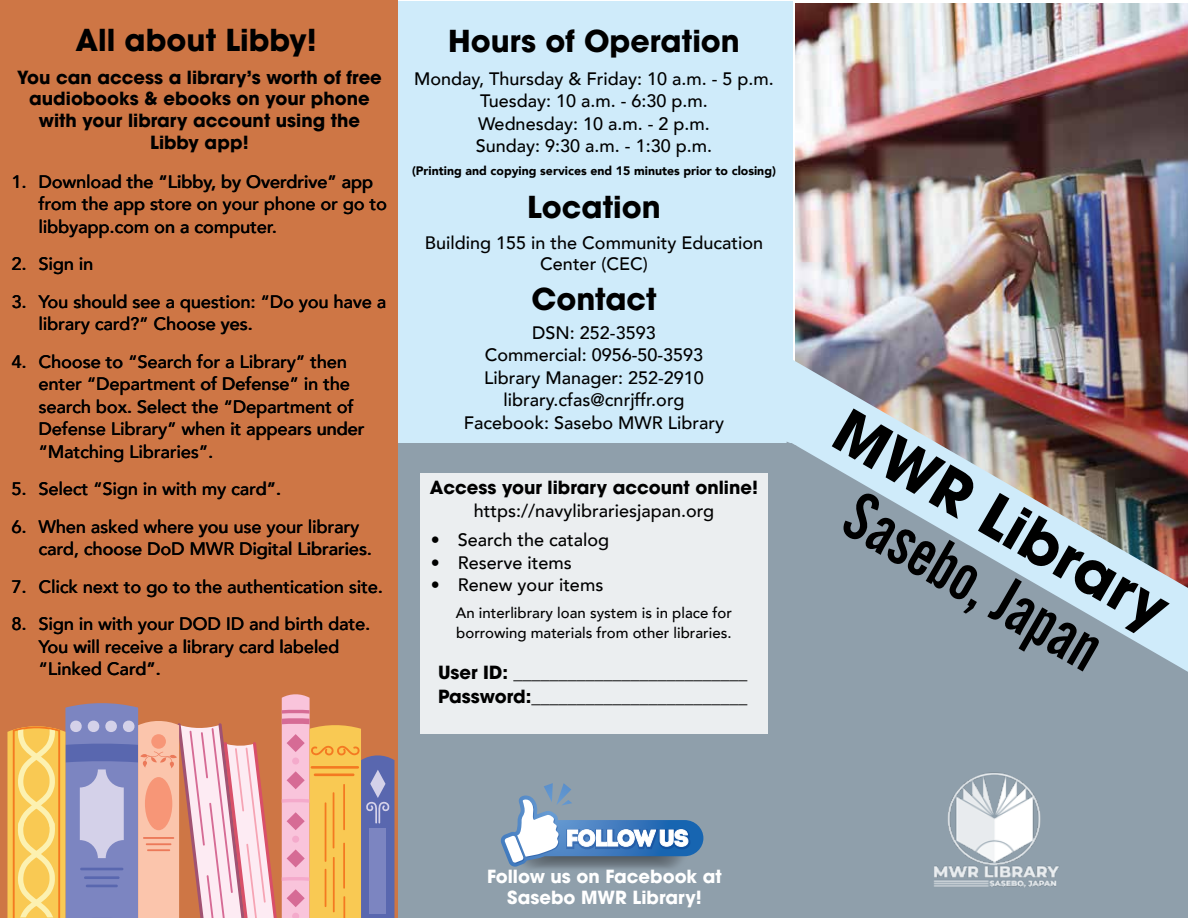
<style>
.page{position:relative;width:1188px;height:918px;background:#fff}
.page>*{position:absolute;margin:0;border:0;box-sizing:border-box;transform-origin:0 0}
.t1{font:700 30px "ITC Avant Garde Pro";color:#000}
.t2{font:500 18px/22.5px "Avenir";color:#000}
.t3{font:700 18px/21.6px "ITC Avant Garde Pro";color:#000}
.t4{font:700 18px/21.6px "ITC Avant Garde Pro";color:#fff;text-align:center}
.t5{font:500 15px/19.5px "Avenir";color:#000}
.t6{font:900 12.3px "Avenir";color:#000}
</style>
<div class="page">
<div style="left:398px;top:442px;width:790px;height:476px;background:#8f9fab"></div>
<img style="left:795px;top:3px;width:393px;height:310px">
<div style="left:398px;top:1px;width:394px;height:441px;background:#cfebfa"></div>
<img style="left:676px;top:313px;width:512px;height:359px">
<img style="left:832px;top:408px;width:338px;height:263px">
<div style="left:420px;top:473px;width:348px;height:261px;background:#ebeef0"></div>
<img style="left:934px;top:772px;width:125px;height:116px">
<div style="left:0;top:0;width:398px;height:918px;background:#ce7645"></div>
<svg style="left:7px;top:694px;width:387px;height:223px"></svg>
<div style="left:151px;top:734px;width:15px;height:15px;background:#f79677;border-radius:50%"></div>
<div style="left:145px;top:777px;width:27px;height:53px;background:#f79677;border-radius:50%"></div>
<hr style="left:143px;top:837px;width:31px;height:2px;background:#ec7959">
<hr style="left:146px;top:843px;width:25px;height:2px;background:#ec7959">
<hr style="left:147px;top:849px;width:23px;height:2px;background:#ec7959">
<svg style="left:501px;top:783px;width:202px;height:86px"></svg>
<h1 class="t1" style="left:75px;top:20px;width:243px">All about Libby!</h1>
<p class="t3" style="left:17px;top:66px;width:366px;text-align:center">You can access a library’s worth of free audiobooks &amp; ebooks on your phone with your library account using the<br>Libby app!</p>
<p class="t2" style="left:39px;top:169px;width:350px;text-indent:-27px">1. Download the “Libby, by Overdrive” app from the app store on your phone or go to libbyapp.com on a computer.</p>
<p class="t2" style="left:12px;top:252px;width:83px">2. Sign in</p>
<p class="t2" style="left:39px;top:289px;width:349px;text-indent:-27px">3. You should see a question: “Do you have a library card?” Choose yes.</p>
<p class="t2" style="left:39px;top:349px;width:327px;text-indent:-27px">4. Choose to “Search for a Library” then enter “Department of Defense” in the search box. Select the “Department of Defense Library” when it appears under “Matching Libraries”.</p>
<p class="t2" style="left:12px;top:477px;width:271px">5. Select “Sign in with my card”.</p>
<p class="t2" style="left:39px;top:514px;width:335px;text-indent:-27px">6. When asked where you use your library card, choose DoD MWR Digital Libraries.</p>
<p class="t2" style="left:12px;top:574px;width:373px">7. Click next to go to the authentication site.</p>
<p class="t2" style="left:39px;top:612px;width:333px;text-indent:-27px">8. Sign in with your DOD ID and birth date.<br>You will receive a library card labeled “Linked Card”.</p>
<h1 class="t1" style="left:448px;top:21px;width:293px">Hours of Operation</h1>
<p class="t2" style="left:414px;top:66px;width:361px;text-align:center">Monday, Thursday &amp; Friday: 10 a.m. - 5 p.m.<br>Tuesday: 10 a.m. - 6:30 p.m.<br>Wednesday: 10 a.m. - 2 p.m.<br>Sunday: 9:30 a.m. - 1:30 p.m.</p>
<p class="t6" style="left:412px;top:160px;width:365px">(Printing and copying services end 15 minutes prior to closing)</p>
<h1 class="t1" style="left:527px;top:187px;width:135px">Location</h1>
<p class="t2" style="left:425px;top:231px;width:340px;line-height:21px;text-align:center">Building 155 in the Community Education<br>Center (CEC)</p>
<h1 class="t1" style="left:531px;top:279px;width:127px">Contact</h1>
<p class="t2" style="left:464px;top:320px;width:262px;text-align:center">DSN: 252-3593<br>Commercial: 0956-50-3593<br>Library Manager: 252-2910 library.cfas@cnrjffr.org<br>Facebook: Sasebo MWR Library</p>
<p class="t3" style="left:430px;top:476px;width:330px">Access your library account online!</p>
<p class="t2" style="left:474px;top:499px;width:242px">https://navylibrariesjapan.org</p>
<p class="t2" style="left:431px;top:528px;width:180px">• Search the catalog</p>
<p class="t2" style="left:431px;top:550px;width:142px">• Reserve items</p>
<p class="t2" style="left:431px;top:573px;width:174px">• Renew your items</p>
<p class="t5" style="left:456px;top:602px;width:278px">An interlibrary loan system is in place for borrowing materials from other libraries.</p>
<p class="t3" style="left:438px;top:660px;width:311px;line-height:24px">User ID: __________________________<br>Password:________________________</p>
<p class="t4" style="left:487px;top:865px;width:236px">Follow us on Facebook at<br>Sasebo MWR Library!</p>
</div>
